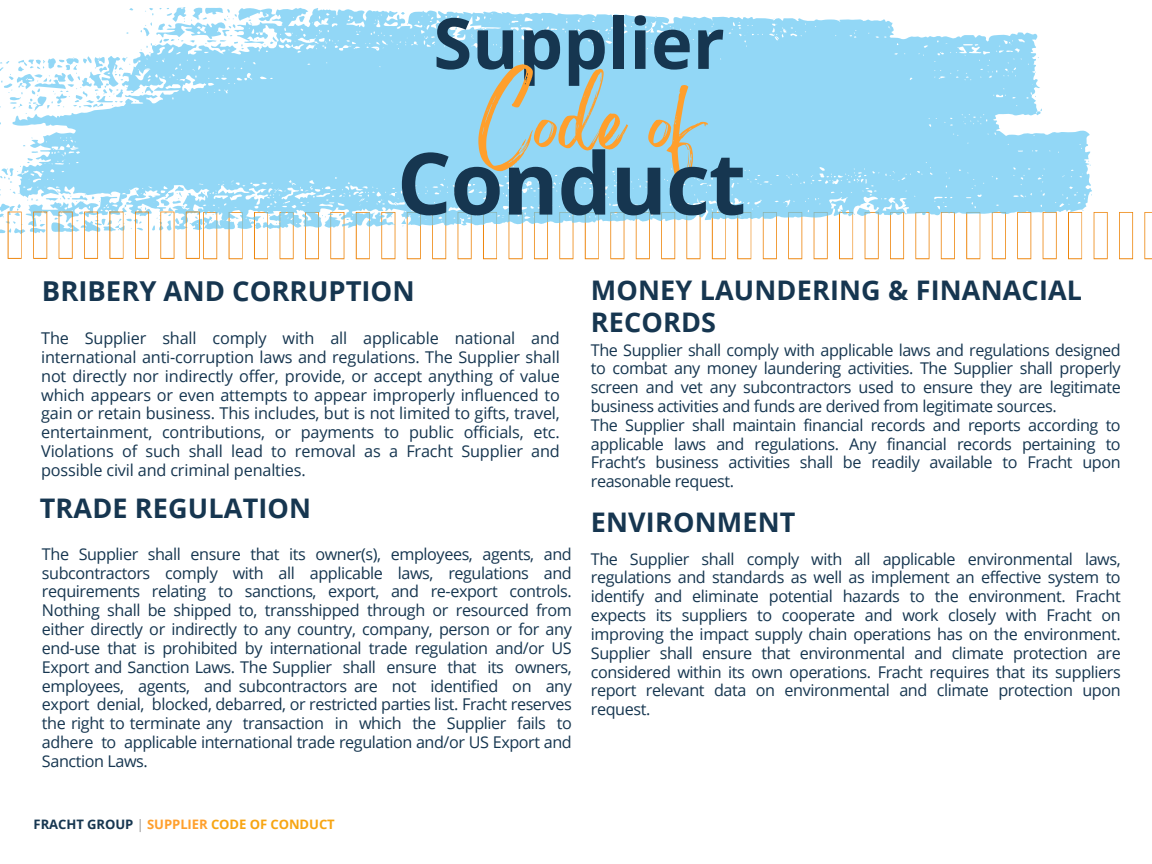
<style>
.page{position:relative;width:1152px;height:864px;background:#fff}
.page>*{position:absolute;margin:0;border:0;box-sizing:border-box;transform-origin:0 0}
.t1{font:700 85.95px "Open Sans";letter-spacing:-.015em;color:#163650}
.t2{font:700 70.65px "Open Sans";color:#163650}
.t3{font:66.3px "Brightwall";letter-spacing:-.01em;color:#ff9f2c}
.t4{font:700 27.45px "Open Sans";color:#163650}
.t5{font:700 27px/31.5px "Open Sans";letter-spacing:.005em;color:#163650}
.t6{font:16.2px/18.8px "Open Sans";letter-spacing:-.025em;color:#163650;text-align:justify}
.t7{font:700 13.05px "Open Sans";letter-spacing:-.005em;color:#f7a512}
.s1{color:#163650}
.s2{color:#b3b2b2}
.s3{color:#ff9f2c}
</style>
<div class="page">
<svg style="left:686px;top:212px;width:466px;height:47px"></svg>
<svg style="left:0;top:7px;width:1093px;height:228px;fill:#92d7f6"></svg>
<svg style="left:0;top:212px;width:675px;height:47px"></svg>
<p class="t2" style="left:433px;top:-7px;width:293px">Supplier</p>
<p class="t3" style="left:478px;top:99px;width:225px">Code of</p>
<p class="t1" style="left:397px;top:123px;width:351px">Conduct</p>
<p class="t4" style="left:42px;top:272px;width:374px">BRIBERY AND CORRUPTION</p>
<p class="t6" style="left:41px;top:328px;width:520px">The Supplier shall comply with all applicable national and international anti-corruption laws and regulations. The Supplier shall not directly nor indirectly offer, provide, or accept anything of value which appears or even attempts to appear improperly influenced to gain or retain business. This includes, but is not limited to gifts, travel, entertainment, contributions, or payments to public officials, etc.<br>Violations of such shall lead to removal as a Fracht Supplier and possible civil and criminal penalties.</p>
<p class="t5" style="left:40px;top:492px;width:273px">TRADE REGULATION</p>
<p class="t6" style="left:42px;top:544px;width:531px">The Supplier shall ensure that its owner(s), employees, agents, and subcontractors comply with all applicable laws, regulations and requirements relating to sanctions, export, and re-export controls.<br>Nothing shall be shipped to, transshipped through or resourced from either directly or indirectly to any country, company, person or for any end-use that is prohibited by international trade regulation and/or US Export and Sanction Laws. The Supplier shall ensure that its owners, employees, agents, and subcontractors are not identified on any export denial, blocked, debarred, or restricted parties list. Fracht reserves the right to terminate any transaction in which the Supplier fails to adhere to applicable international trade regulation and/or US Export and Sanction Laws.</p>
<p class="t5" style="left:591px;top:274px;width:493px">MONEY LAUNDERING &amp; FINANACIAL<br>RECORDS</p>
<p class="t6" style="left:591px;top:340px;width:531px">The Supplier shall comply with applicable laws and regulations designed to combat any money laundering activities. The Supplier shall properly screen and vet any subcontractors used to ensure they are legitimate business activities and funds are derived from legitimate sources.</p>
<p class="t6" style="left:591px;top:415px;width:531px">The Supplier shall maintain financial records and reports according to applicable laws and regulations. Any financial records pertaining to Fracht’s business activities shall be readily available to Fracht upon reasonable request.</p>
<p class="t5" style="left:591px;top:505px;width:206px">ENVIRONMENT</p>
<p class="t6" style="left:591px;top:549px;width:531px">The Supplier shall comply with all applicable environmental laws, regulations and standards as well as implement an effective system to identify and eliminate potential hazards to the environment. Fracht expects its suppliers to cooperate and work closely with Fracht on improving the impact supply chain operations has on the environment.<br>Supplier shall ensure that environmental and climate protection are considered within its own operations. Fracht requires that its suppliers report relevant data on environmental and climate protection upon request.</p>
<p class="t7" style="left:34px;top:815px;width:303px"><span class="s1">FRACHT GROUP</span> <span class="s2">|</span> <span class="s3">SUPPLIER</span> CODE OF CONDUCT</p>
</div>
